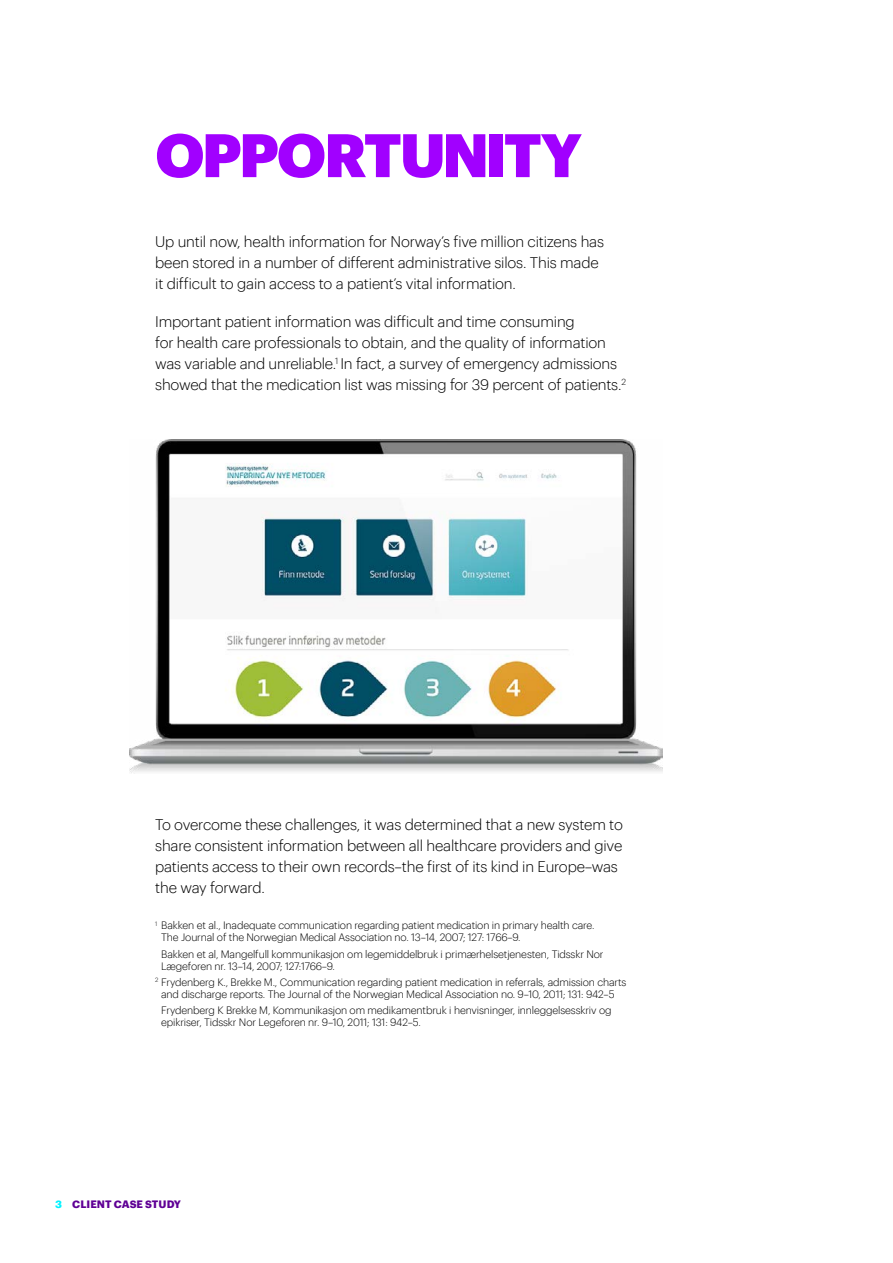
<style>
.page{position:relative;width:893px;height:1263px;background:#fff}
.page>*{position:absolute;margin:0;border:0;box-sizing:border-box;transform-origin:0 0}
.t1{font:900 60px "Graphik";letter-spacing:-.045em;color:#a100ff}
.t2{font:300 15px/21px "Graphik";letter-spacing:-.015em;color:#000}
.t3{font:300 10.5px/12px "Graphik";letter-spacing:-.015em;color:#000}
.t4{font:700 10.5px "Graphik";letter-spacing:.005em;color:#5f0095}
.s1{color:#00f3ff}
</style>
<div class="page">
<img style="left:129px;top:439px;width:533px;height:335px">
<h1 class="t1" style="left:155px;top:109px;width:428px">OPPORTUNITY</h1>
<p class="t2" style="left:155px;top:230px;width:450px">Up until now, health information for Norway’s five million citizens has been stored in a number of different administrative silos. This made it difficult to gain access to a patient’s vital information.</p>
<p class="t2" style="left:155px;top:310px;width:472px">Important patient information was difficult and time consuming<br>for health care professionals to obtain, and the quality of information was variable and unreliable.<sup>1</sup> In fact, a survey of emergency admissions showed that the medication list was missing for 39 percent of patients.<sup>2</sup></p>
<p class="t2" style="left:155px;top:812px;width:469px">To overcome these challenges, it was determined that a new system to share consistent information between all healthcare providers and give patients access to their own records–the first of its kind in Europe–was the way forward.</p>
<p class="t3" style="left:161px;top:919px;width:435px;text-indent:-6px"><sup>1</sup> Bakken et al., Inadequate communication regarding patient medication in primary health care.<br>The Journal of the Norwegian Medical Association no. 13–14, 2007; 127: 1766–9.</p>
<p class="t3" style="left:161px;top:947px;width:444px">Bakken et al, Mangelfull kommunikasjon om legemiddelbruk i primærhelsetjenesten, Tidsskr Nor<br>Lægeforen nr. 13–14, 2007; 127:1766–9.</p>
<p class="t3" style="left:155px;top:975px;width:473px;text-align:center"><sup>2</sup> Frydenberg K., Brekke M., Communication regarding patient medication in referrals, admission charts and discharge reports. The Journal of the Norwegian Medical Association no. 9–10, 2011; 131: 942–5</p>
<p class="t3" style="left:161px;top:1003px;width:452px">Frydenberg K Brekke M, Kommunikasjon om medikamentbruk i henvisninger, innleggelsesskriv og epikriser, Tidsskr Nor Legeforen nr. 9–10, 2011; 131: 942–5.</p>
<p class="t4" style="left:55px;top:1196px;width:127px"><span class="s1">3</span> CLIENT CASE STUDY</p>
</div>
